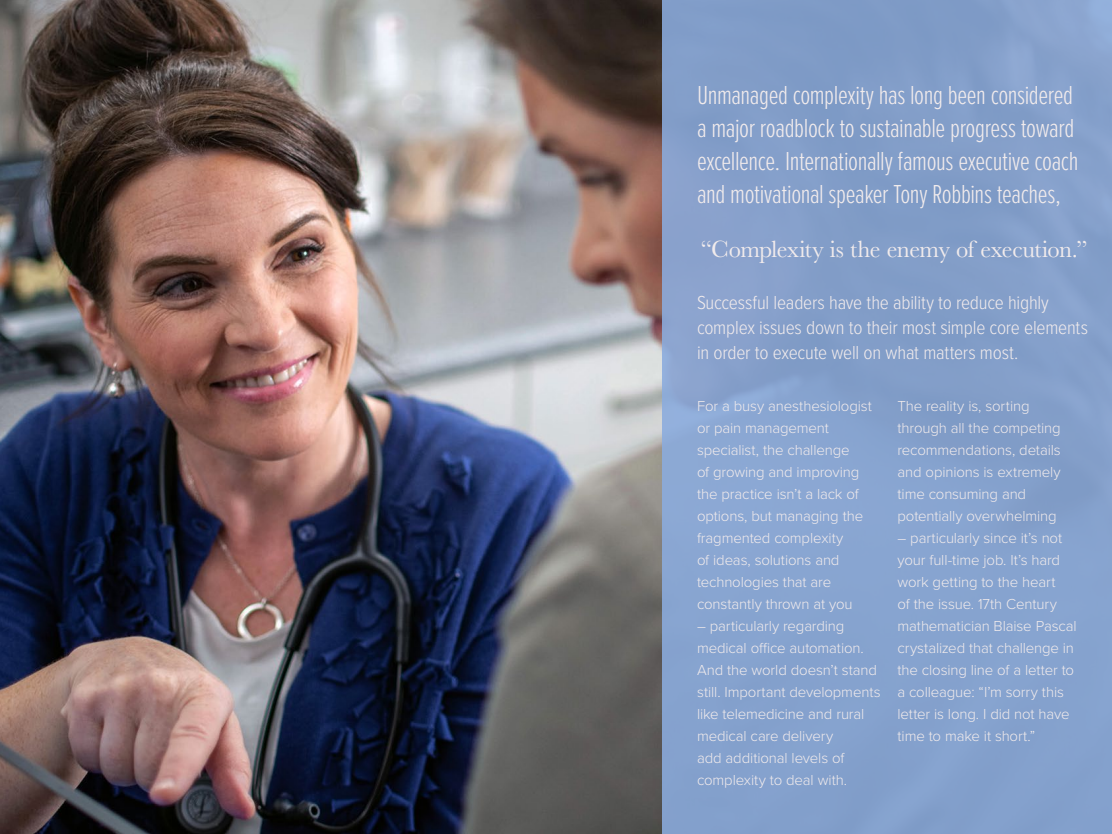
<style>
.page{position:relative;width:1112px;height:834px;background:#fff}
.page>*{position:absolute;margin:0;border:0;box-sizing:border-box;transform-origin:0 0}
.t1{font:300 27px/33px "Proxima Nova Ex Cn";letter-spacing:-.015em;color:#f1ebec}
.t2{font:24.5px "Baskerville";letter-spacing:-.02em;color:#f1ebec}
.t3{font:300 19.5px/25px "Proxima Nova Cond";letter-spacing:-.01em;color:#f1ebec}
.t4{font:300 15px/22px "Proxima Nova";letter-spacing:-.01em;color:#f1ebec}
</style>
<div class="page">
<img style="left:0;top:0;width:662px;height:834px">
<div style="left:662px;top:0;width:450px;height:834px;background:#85a1cc"></div>
<h1 class="t1" style="left:697px;top:77px;width:383px">Unmanaged complexity has long been considered a major roadblock to sustainable progress toward excellence. Internationally famous executive coach and motivational speaker Tony Robbins teaches,</h1>
<h2 class="t2" style="left:700px;top:233px;width:389px">“Complexity is the enemy of execution.”</h2>
<h3 class="t3" style="left:697px;top:289px;width:393px">Successful leaders have the ability to reduce highly complex issues down to their most simple core elements in order to execute well on what matters most.</h3>
<p class="t4" style="left:697px;top:394px;width:177px">For a busy anesthesiologist or pain management specialist, the challenge<br>of growing and improving the practice isn’t a lack of options, but managing the fragmented complexity<br>of ideas, solutions and technologies that are constantly thrown at you</p>
<p class="t4" style="left:697px;top:614px;width:185px">– particularly regarding medical office automation.<br>And the world doesn’t stand still. Important developments like telemedicine and rural medical care delivery<br>add additional levels of complexity to deal with.</p>
<p class="t4" style="left:898px;top:394px;width:165px">The reality is, sorting through all the competing recommendations, details and opinions is extremely time consuming and potentially overwhelming</p>
<p class="t4" style="left:898px;top:526px;width:181px">– particularly since it’s not your full-time job. It’s hard work getting to the heart<br>of the issue. 17th Century mathematician Blaise Pascal crystalized that challenge in the closing line of a letter to a colleague: “I’m sorry this letter is long. I did not have time to make it short.”</p>
</div>
